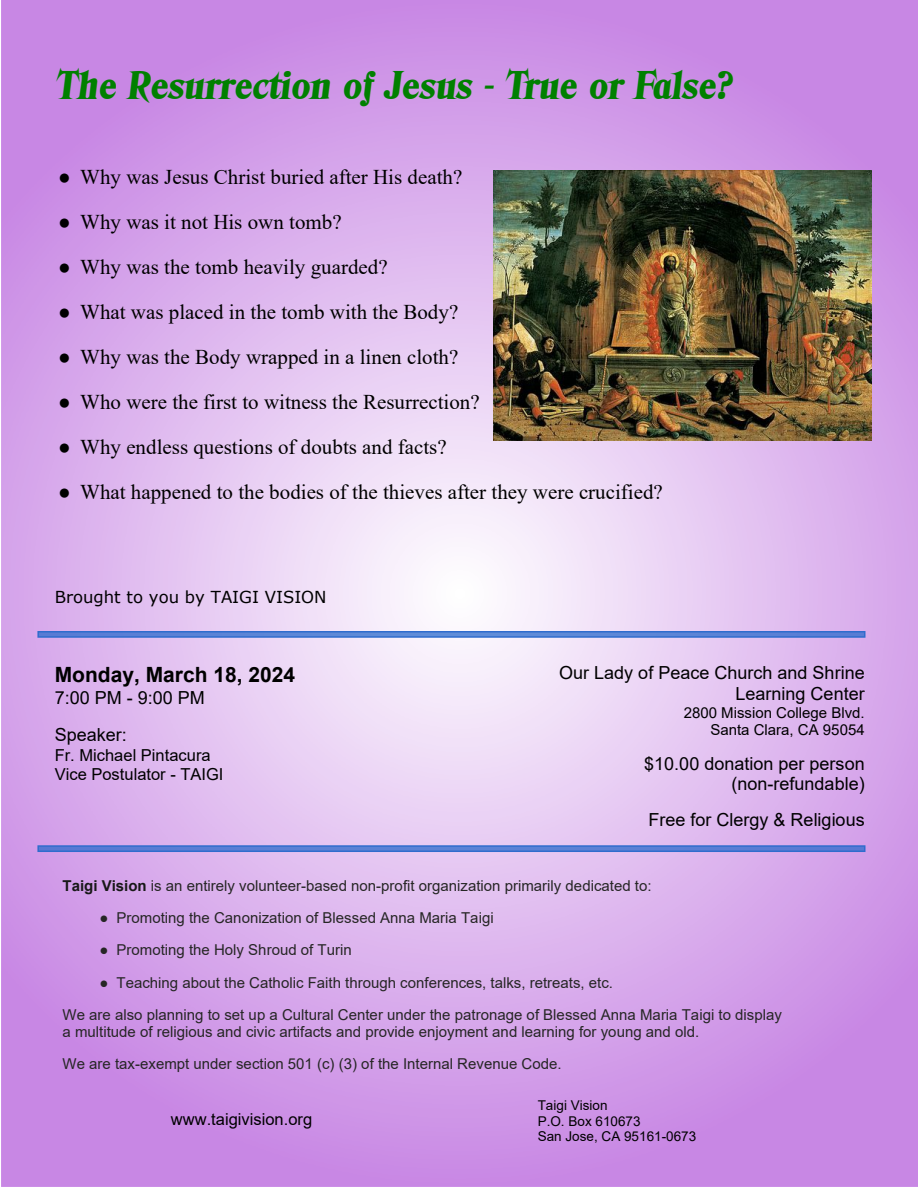
<style>
.page{position:relative;width:918px;height:1188px;background:#fff}
.page>*{position:absolute;margin:0;border:0;box-sizing:border-box;transform-origin:0 0}
.t1{font:italic 39px "Blue Ridge Heavy SF Bold";color:#008000}
.t2{font:21px "Times New Roman";color:#000}
.t3{font:700 21px "Arial";color:#000}
.t4{font:18px/20.7px "Arial";color:#000;text-align:right}
.t5{font:16.5px/18.9px "Arial";color:#000}
.t6{font:16.5px "Verdana";color:#000}
.t7{font:15px/32.2px "Arial";color:#262625}
.t8{font:15px/17.2px "Arial";color:#000;text-align:right}
.t9{font:13.5px/15.5px "Arial";color:#000}
.s1{font-weight:700;color:#181818}
.s2{font-family:"Times New Roman"}
</style>
<div class="page">
<img style="left:1px;top:0;width:917px;height:1187px">
<div style="left:37px;top:631px;width:828px;height:7px;background:#2f6ccd;border:2px solid #2f6ccd;opacity:.76"></div>
<div style="left:37px;top:845px;width:828px;height:7px;background:#2f6ccd;border:2px solid #2f6ccd;opacity:.76"></div>
<img style="left:493px;top:170px;width:379px;height:270px">
<h1 class="t1" style="left:55px;top:70px;width:678px">The Resurrection of Jesus - True or False?</h1>
<h2 class="t2" style="left:58px;top:169px;width:406px">● Why was Jesus Christ buried after His death?</h2>
<h2 class="t2" style="left:58px;top:214px;width:285px">● Why was it not His own tomb?</h2>
<h2 class="t2" style="left:58px;top:259px;width:331px">● Why was the tomb heavily guarded?</h2>
<h2 class="t2" style="left:58px;top:304px;width:402px">● What was placed in the tomb with the Body?</h2>
<h2 class="t2" style="left:58px;top:349px;width:402px">● Why was the Body wrapped in a linen cloth?</h2>
<h2 class="t2" style="left:58px;top:394px;width:423px">● Who were the first to witness the Resurrection?</h2>
<h2 class="t2" style="left:58px;top:439px;width:390px">● Why endless questions of doubts and facts?</h2>
<h2 class="t2" style="left:58px;top:484px;width:606px">● What happened to the bodies of the thieves after they were crucified?</h2>
<p class="t6" style="left:55px;top:591px;width:273px">Brought to you by TAIGI VISION</p>
<h2 class="t3" style="left:55px;top:667px;width:242px">Monday, March 18, 2024</h2>
<p class="t4" style="left:55px;top:680px;width:152px;line-height:37.8px;text-align:left">7:00 PM - 9:00 PM<br>Speaker:</p>
<p class="t5" style="left:55px;top:747px;width:170px">Fr. Michael Pintacura<br>Vice Postulator - TAIGI</p>
<p class="t4" style="left:559px;top:664px;width:307px">Our Lady of Peace Church and Shrine<br>Learning Center</p>
<p class="t8" style="left:684px;top:705px;width:183px">2800 Mission College Blvd.<br>Santa Clara, CA 95054</p>
<p class="t4" style="left:644px;top:755px;width:222px">$10.00 donation per person (non-refundable)</p>
<p class="t4" style="left:649px;top:811px;width:218px">Free for Clergy &amp; Religious</p>
<p class="t7" style="left:63px;top:871px;width:591px"><span class="s1">Taigi Vision</span> is an entirely volunteer-based non-profit organization primarily dedicated to:</p>
<p class="t7" style="left:100px;top:903px;width:396px"><span class="s2">●</span> Promoting the Canonization of Blessed Anna Maria Taigi</p>
<p class="t7" style="left:100px;top:935px;width:254px"><span class="s2">●</span> Promoting the Holy Shroud of Turin</p>
<p class="t7" style="left:63px;top:968px;width:721px;text-indent:37px"><span class="s2">●</span> Teaching about the Catholic Faith through conferences, talks, retreats, etc.<br>We are also planning to set up a Cultural Center under the patronage of Blessed Anna Maria Taigi to display</p>
<p class="t7" style="left:63px;top:1017px;width:638px">a multitude of religious and civic artifacts and provide enjoyment and learning for young and old.<br>We are tax-exempt under section 501 (c) (3) of the Internal Revenue Code.</p>
<p class="t5" style="left:171px;top:1111px;width:143px">www.taigivision.org</p>
<p class="t9" style="left:538px;top:1099px;width:160px">Taigi Vision<br>P.O. Box 610673<br>San Jose, CA 95161-0673</p>
</div>
